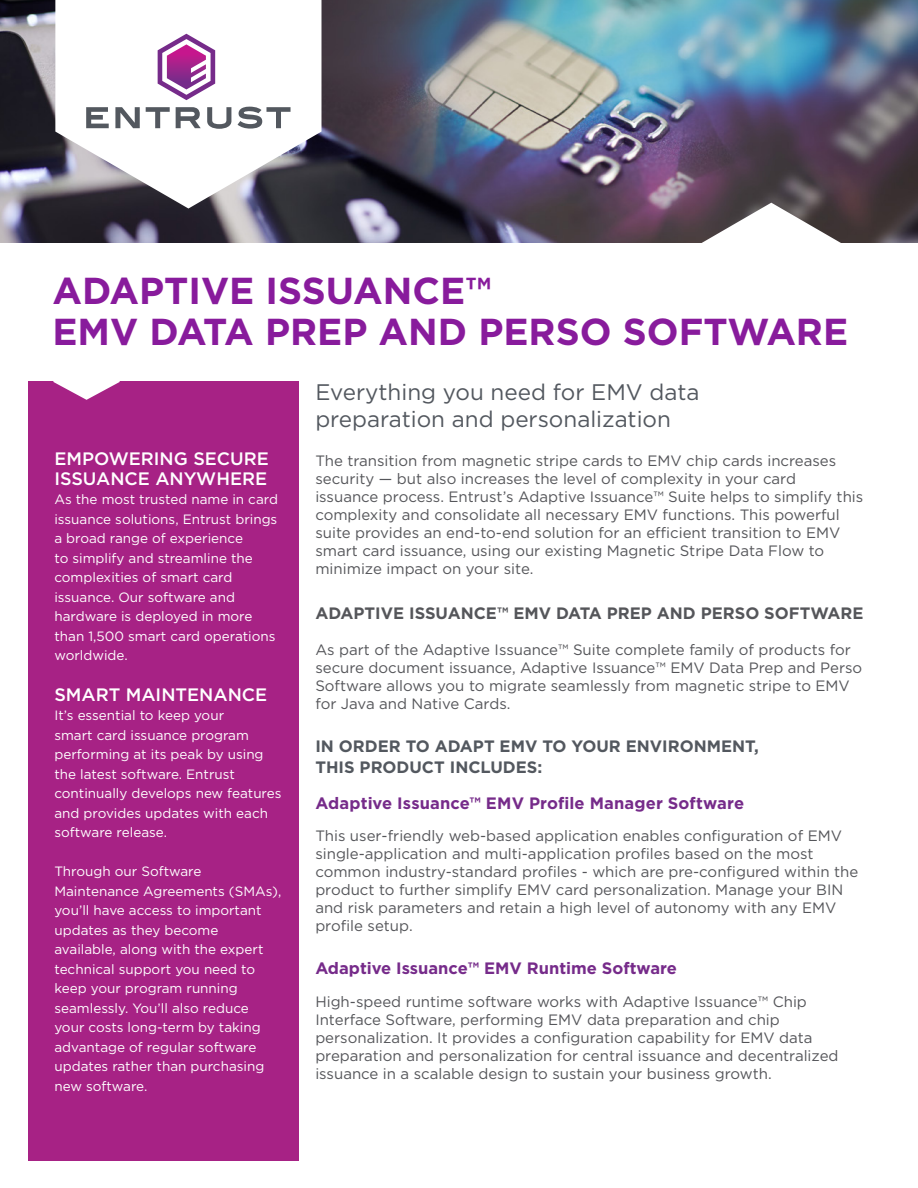
<style>
.page{position:relative;width:918px;height:1188px;background:#fff}
.page>*{position:absolute;margin:0;border:0;box-sizing:border-box;transform-origin:0 0}
.t1{font:700 37.5px/41.2px "Gotham";color:#881b9c}
.t2{font:22.5px/27px "Gotham";color:#53585f}
.t3{font:500 18px/19.5px "Gotham";color:#fff}
.t4{font:700 16.5px "Gotham";color:#762b8a}
.t5{font:700 16.5px/21px "Gotham";color:#53585f}
.t6{font:700 16.5px "Gotham";color:#55565a}
.t7{font:15px/18px "Gotham";color:#55565a}
.t8{font:13.5px/19.5px "Gotham";color:#fff}
</style>
<div class="page">
<div style="left:28px;top:382px;width:270px;height:779px;background:#a72285"></div>
<svg style="left:53px;top:381px;width:67px;height:19px"></svg>
<img style="left:0;top:0;width:918px;height:243px">
<svg style="left:701px;top:203px;width:141px;height:40px"></svg>
<svg style="left:55px;top:0;width:267px;height:209px"></svg>
<svg style="left:86px;top:107px;width:23px;height:21px"></svg>
<svg style="left:115px;top:107px;width:25px;height:21px"></svg>
<svg style="left:146px;top:107px;width:24px;height:21px"></svg>
<svg style="left:176px;top:107px;width:25px;height:21px"></svg>
<svg style="left:207px;top:107px;width:24px;height:22px"></svg>
<svg style="left:238px;top:106px;width:53px;height:23px"></svg>
<svg style="left:158px;top:34px;width:57px;height:66px"></svg>
<h1 class="t1" style="left:52px;top:269px;width:797px">ADAPTIVE ISSUANCE™<br>EMV DATA PREP AND PERSO SOFTWARE</h1>
<p class="t3" style="left:54px;top:449px;width:216px">EMPOWERING SECURE<br>ISSUANCE ANYWHERE</p>
<p class="t8" style="left:54px;top:490px;width:225px">As the most trusted name in card issuance solutions, Entrust brings a broad range of experience<br>to simplify and streamline the complexities of smart card issuance. Our software and hardware is deployed in more than 1,500 smart card operations worldwide.</p>
<p class="t3" style="left:54px;top:685px;width:214px">SMART MAINTENANCE</p>
<p class="t8" style="left:54px;top:706px;width:229px">It’s essential to keep your<br>smart card issuance program performing at its peak by using the latest software. Entrust continually develops new features and provides updates with each software release.</p>
<p class="t8" style="left:54px;top:862px;width:228px">Through our Software<br>Maintenance Agreements (SMAs), you’ll have access to important updates as they become available, along with the expert technical support you need to keep your program running seamlessly. You’ll also reduce your costs long-term by taking advantage of regular software updates rather than purchasing new software.</p>
<h2 class="t2" style="left:315px;top:378px;width:386px">Everything you need for EMV data preparation and personalization</h2>
<p class="t7" style="left:315px;top:451px;width:549px">The transition from magnetic stripe cards to EMV chip cards increases security — but also increases the level of complexity in your card<br>issuance process. Entrust’s Adaptive Issuance™ Suite helps to simplify this complexity and consolidate all necessary EMV functions. This powerful suite provides an end-to-end solution for an efficient transition to EMV smart card issuance, using our existing Magnetic Stripe Data Flow to minimize impact on your site.</p>
<p class="t6" style="left:315px;top:602px;width:550px">ADAPTIVE ISSUANCE™ EMV DATA PREP AND PERSO SOFTWARE</p>
<p class="t7" style="left:315px;top:640px;width:548px">As part of the Adaptive Issuance™ Suite complete family of products for secure document issuance, Adaptive Issuance™ EMV Data Prep and Perso Software allows you to migrate seamlessly from magnetic stripe to EMV for Java and Native Cards.</p>
<p class="t5" style="left:315px;top:736px;width:445px">IN ORDER TO ADAPT EMV TO YOUR ENVIRONMENT,<br>THIS PRODUCT INCLUDES:</p>
<p class="t4" style="left:315px;top:792px;width:430px">Adaptive Issuance™ EMV Profile Manager Software</p>
<p class="t7" style="left:315px;top:826px;width:544px">This user-friendly web-based application enables configuration of EMV single-application and multi-application profiles based on the most common industry-standard profiles - which are pre-configured within the product to further simplify EMV card personalization. Manage your BIN and risk parameters and retain a high level of autonomy with any EMV profile setup.</p>
<p class="t4" style="left:315px;top:957px;width:363px">Adaptive Issuance™ EMV Runtime Software</p>
<p class="t7" style="left:315px;top:992px;width:525px">High-speed runtime software works with Adaptive Issuance™ Chip Interface Software, performing EMV data preparation and chip personalization. It provides a configuration capability for EMV data preparation and personalization for central issuance and decentralized issuance in a scalable design to sustain your business growth.</p>
</div>
